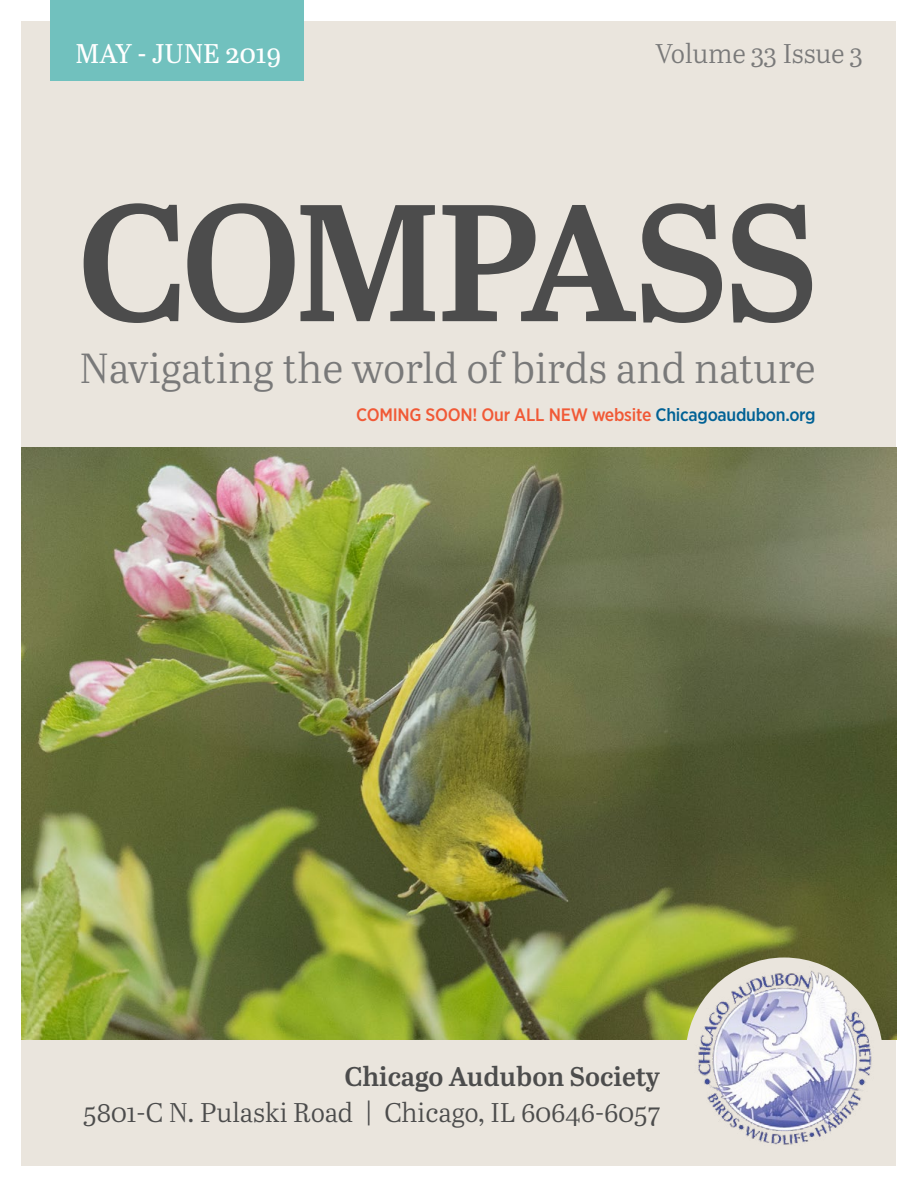
<style>
.page{position:relative;width:918px;height:1188px;background:#fff}
.page>*{position:absolute;margin:0;border:0;box-sizing:border-box;transform-origin:0 0}
.t1{font:600 165.75px "Abril Text";letter-spacing:-.04em;color:#4c4c4c}
.t2{font:42px "Abril Text Lt";color:#797979}
.t3{font:27px "Abril Text Lt";color:#4c4c4c}
.t4{font:600 27px "Abril Text";color:#4c4c4c}
.t5{font:27px "Abril Text Lt";letter-spacing:-.005em;color:#797979}
.t6{font:27px "Abril Text";color:#fff}
.t7{font:500 18px "Gotham Narrow";letter-spacing:-.015em;color:#f15936}
.s1{color:#006195}
</style>
<div class="page">
<div style="left:22px;top:22px;width:874px;height:1144px;background:#eae5dd"></div>
<div style="left:50px;top:0;width:253px;height:81px;background:#71c1be"></div>
<img style="left:22px;top:447px;width:874px;height:593px">
<div style="left:686px;top:958px;width:197px;height:197px;background:#eae5dd;border-radius:50%"></div>
<img style="left:694px;top:967px;width:180px;height:178px">
<h3 class="t6" style="left:75px;top:34px;width:208px">MAY - JUNE 2019</h3>
<h3 class="t5" style="left:655px;top:34px;width:209px">Volume 33 Issue 3</h3>
<h1 class="t1" style="left:77px;top:141px;width:744px">COMPASS</h1>
<h2 class="t2" style="left:79px;top:338px;width:738px">Navigating the world of birds and nature</h2>
<p class="t7" style="left:356px;top:403px;width:461px">COMING SOON! Our ALL NEW website <span class="s1">Chicagoaudubon.org</span></p>
<h3 class="t4" style="left:344px;top:1057px;width:317px">Chicago Audubon Society</h3>
<h3 class="t3" style="left:83px;top:1093px;width:578px">5801-C N. Pulaski Road | Chicago, IL 60646-6057</h3>
</div>
